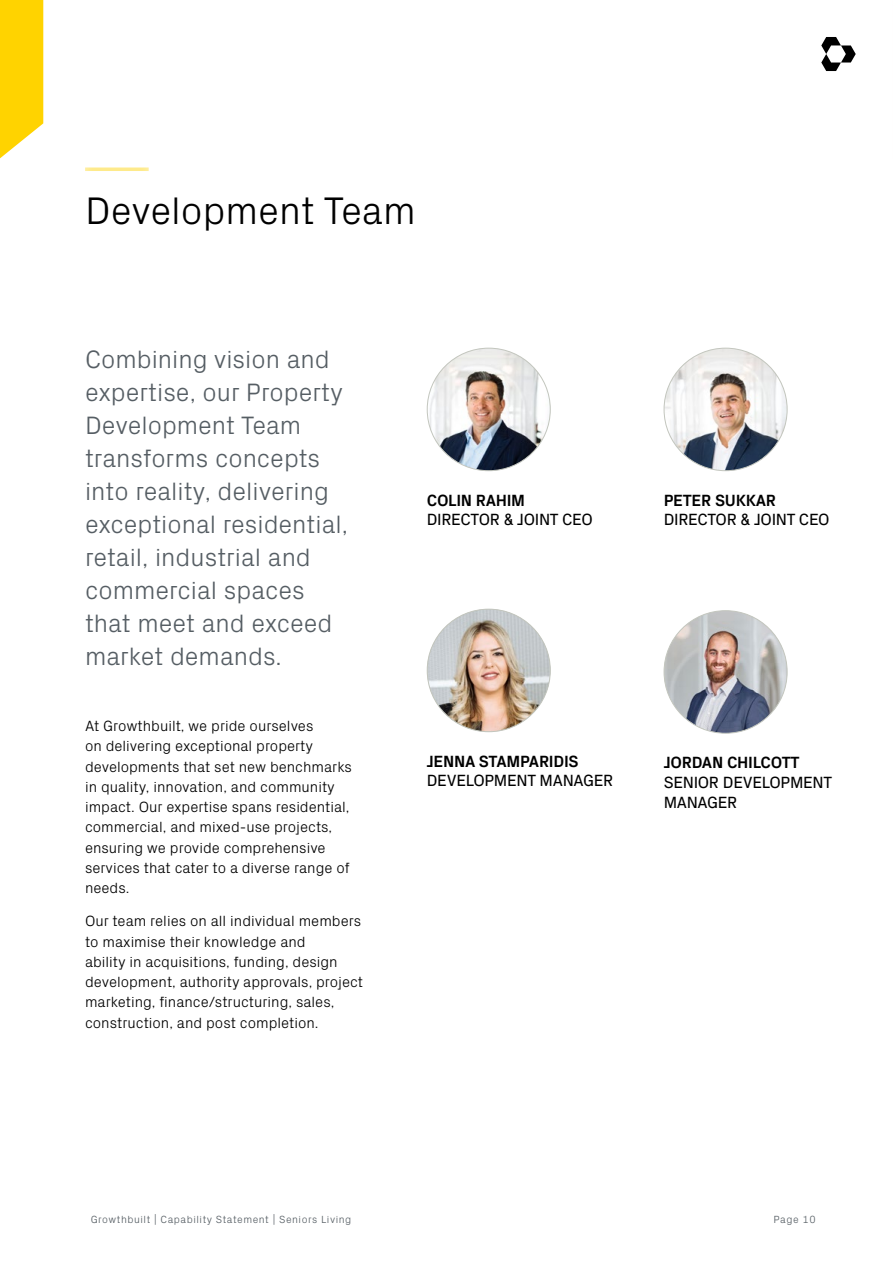
<style>
.page{position:relative;width:893px;height:1263px;background:#fff}
.page>*{position:absolute;margin:0;border:0;box-sizing:border-box;transform-origin:0 0}
.t1{font:300 39px "Px Grotesk";color:#000}
.t2{font:300 25.5px/33px "Px Grotesk";color:#565e64}
.t3{font:16.5px/19.8px "Px Grotesk";letter-spacing:-.02em;color:#000}
.t4{font:700 16.5px "Px Grotesk";letter-spacing:-.02em;color:#000}
.t5{font:300 15px/20.2px "Px Grotesk";color:#000}
.t6{font:300 10.5px "Px Grotesk";letter-spacing:.05em;color:#565e64}
</style>
<div class="page">
<svg style="left:821px;top:37px;width:35px;height:34px"></svg>
<img style="left:664px;top:348px;width:123px;height:123px;border-radius:61px">
<img style="left:427px;top:348px;width:123px;height:123px;border-radius:61px">
<img style="left:664px;top:611px;width:123px;height:122px;border-radius:61px">
<img style="left:427px;top:609px;width:123px;height:123px;border-radius:61px">
<div style="left:72px;top:155px;width:89px;height:17px;background:#fff;opacity:.73"></div>
<svg style="left:0;top:0;width:43px;height:158px;background:#ffd71b"></svg>
<h1 class="t1" style="left:85px;top:182px;width:332px">Development Team</h1>
<h2 class="t2" style="left:85px;top:341px;width:264px">Combining vision and expertise, our Property<br>Development Team transforms concepts into reality, delivering exceptional residential, retail, industrial and commercial spaces that meet and exceed market demands.</h2>
<p class="t5" style="left:85px;top:715px;width:268px">At Growthbuilt, we pride ourselves<br>on delivering exceptional property developments that set new benchmarks in quality, innovation, and community impact. Our expertise spans residential, commercial, and mixed-use projects, ensuring we provide comprehensive services that cater to a diverse range of needs.</p>
<p class="t5" style="left:85px;top:910px;width:280px">Our team relies on all individual members to maximise their knowledge and<br>ability in acquisitions, funding, design development, authority approvals, project marketing, finance/structuring, sales, construction, and post completion.</p>
<p class="t4" style="left:427px;top:488px;width:100px">COLIN RAHIM</p>
<p class="t3" style="left:427px;top:509px;width:167px">DIRECTOR &amp; JOINT CEO</p>
<p class="t4" style="left:427px;top:749px;width:153px">JENNA STAMPARIDIS</p>
<p class="t3" style="left:427px;top:770px;width:188px">DEVELOPMENT MANAGER</p>
<p class="t4" style="left:664px;top:488px;width:114px">PETER SUKKAR</p>
<p class="t3" style="left:664px;top:509px;width:167px">DIRECTOR &amp; JOINT CEO</p>
<p class="t4" style="left:664px;top:751px;width:137px">JORDAN CHILCOTT</p>
<p class="t3" style="left:664px;top:771px;width:170px">SENIOR DEVELOPMENT<br>MANAGER</p>
<p class="t6" style="left:91px;top:1211px;width:262px">Growthbuilt | Capability Statement | Seniors Living</p>
<p class="t6" style="left:774px;top:1211px;width:44px">Page 10</p>
</div>
